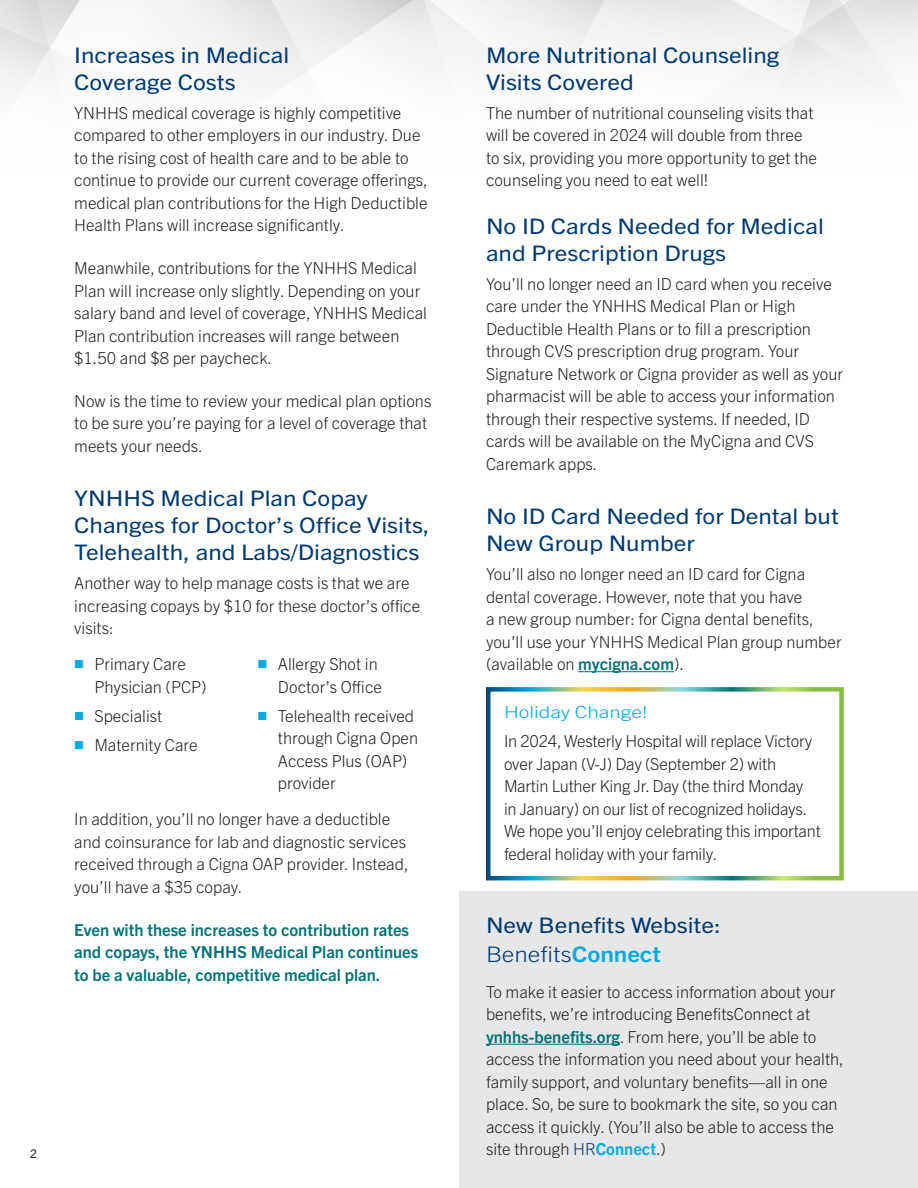
<style>
.page{position:relative;width:918px;height:1188px;background:#fff}
.page>*{position:absolute;margin:0;border:0;box-sizing:border-box;transform-origin:0 0}
.Header_1{font:21.45px/27px "Trade Gothic Next LT Pro";color:#003a70;scale:1.14 1}
.Body_Text_Print{font:21.45px/27px "Trade Gothic Next LT Pro";color:#003a70;scale:1.14 1}
.Body_Text_Print-2{font:300 16.5px/22.5px "Trade Gothic Next LT Pro";color:#231f20}
.Sidebar{font:300 16.5px/22.5px "Trade Gothic Next LT Pro";letter-spacing:-.015em;color:#231f20}
.Body_Text_Print-3{font:700 16.5px/22.5px "Trade Gothic Next LT Pro";color:#007377}
.Header_3{font:300 16.5px "Trade Gothic Next LT Pro";color:#00a9e0;scale:1.25 1}
.t1{font:12px "Trade Gothic Next LT Pro";color:#231f20}
.s1{font-family:"Sarabun";color:#00a9e0}
.s2{font-weight:700;color:#007377}
.s3{font-weight:300}
.s4{font-weight:700;color:#00a9e0}
.s5{color:#003a70}
</style>
<div class="page">
<svg style="left:159px;top:0;width:123px;height:82px"></svg>
<svg style="left:507px;top:0;width:194px;height:57px"></svg>
<svg style="left:282px;top:0;width:225px;height:82px"></svg>
<svg style="left:701px;top:0;width:217px;height:87px"></svg>
<svg style="left:0;top:0;width:80px;height:89px"></svg>
<hr style="left:578px;top:671px;width:96px;height:1px;background:#007377">
<div style="left:459px;top:891px;width:459px;height:297px;background:#e6e7e9"></div>
<hr style="left:486px;top:1044px;width:134px;height:1px;background:#007377">
<p class="Header_1" style="left:74px;top:40px;width:190px">Increases in Medical<br>Coverage Costs</p>
<p class="Body_Text_Print-2" style="left:74px;top:100px;width:355px">YNHHS medical coverage is highly competitive compared to other employers in our industry. Due to the rising cost of health care and to be able to continue to provide our current coverage offerings, medical plan contributions for the High Deductible Health Plans will increase significantly.</p>
<p class="Body_Text_Print-2" style="left:74px;top:256px;width:354px">Meanwhile, contributions for the YNHHS Medical Plan will increase only slightly. Depending on your salary band and level of coverage, YNHHS Medical Plan contribution increases will range between $1.50 and $8 per paycheck.</p>
<p class="Body_Text_Print-2" style="left:74px;top:388px;width:359px">Now is the time to review your medical plan options to be sure you’re paying for a level of coverage that meets your needs.</p>
<p class="Header_1" style="left:74px;top:483px;width:313px">YNHHS Medical Plan Copay<br>Changes for Doctor’s Office Visits,<br>Telehealth, and Labs/Diagnostics</p>
<p class="Body_Text_Print-2" style="left:74px;top:571px;width:347px">Another way to help manage costs is that we are increasing copays by $10 for these doctor’s office visits:</p>
<p class="Body_Text_Print-2" style="left:94px;top:652px;width:114px;text-indent:-20px"><span class="s1">■</span> Primary Care<br>Physician (PCP)</p>
<p class="Body_Text_Print-2" style="left:74px;top:703px;width:90px"><span class="s1">■</span> Specialist</p>
<p class="Body_Text_Print-2" style="left:74px;top:733px;width:125px"><span class="s1">■</span> Maternity Care</p>
<p class="Body_Text_Print-2" style="left:258px;top:652px;width:126px;text-align:right"><span class="s1">■</span> Allergy Shot in<br>Doctor’s Office</p>
<p class="Body_Text_Print-2" style="left:278px;top:703px;width:142px;text-indent:-20px"><span class="s1">■</span> Telehealth received through Cigna Open<br>Access Plus (OAP) provider</p>
<p class="Body_Text_Print-2" style="left:74px;top:807px;width:336px">In addition, you’ll no longer have a deductible and coinsurance for lab and diagnostic services received through a Cigna OAP provider. Instead, you’ll have a $35 copay.</p>
<p class="Body_Text_Print-3" style="left:74px;top:917px;width:346px">Even with these increases to contribution rates and copays, the YNHHS Medical Plan continues to be a valuable, competitive medical plan.</p>
<p class="Header_1" style="left:486px;top:40px;width:259px">More Nutritional Counseling<br>Visits Covered</p>
<p class="Body_Text_Print-2" style="left:486px;top:100px;width:333px">The number of nutritional counseling visits that will be covered in 2024 will double from three to six, providing you more opportunity to get the counseling you need to eat well!</p>
<p class="Body_Text_Print" style="left:486px;top:211px;width:298px">No ID Cards Needed for Medical and Prescription Drugs</p>
<p class="Body_Text_Print-2" style="left:486px;top:271px;width:359px">You’ll no longer need an ID card when you receive care under the YNHHS Medical Plan or High Deductible Health Plans or to fill a prescription through CVS prescription drug program. Your Signature Network or Cigna provider as well as your pharmacist will be able to access your information through their respective systems. If needed, ID cards will be available on the MyCigna and CVS Caremark apps.</p>
<p class="Header_1" style="left:486px;top:501px;width:311px">No ID Card Needed for Dental but<br>New Group Number</p>
<p class="Body_Text_Print-2" style="left:486px;top:562px;width:357px">You’ll also no longer need an ID card for Cigna dental coverage. However, note that you have<br>a new group number: for Cigna dental benefits, you’ll use your YNHHS Medical Plan group number (available on <span class="s2">mycigna.com</span>).</p>
<p class="Header_3" style="left:504px;top:700px;width:117px">Holiday Change!</p>
<p class="Sidebar" style="left:504px;top:729px;width:318px">In 2024, Westerly Hospital will replace Victory over Japan (V-J) Day (September 2) with Martin Luther King Jr. Day (the third Monday<br>in January) on our list of recognized holidays.<br>We hope you’ll enjoy celebrating this important federal holiday with your family.</p>
<p class="Header_1" style="left:486px;top:910px;width:208px;line-height:28.5px">New Benefits Website:<br><span class="s3">Benefits</span><span class="s4">Connect</span></p>
<p class="Body_Text_Print-2" style="left:486px;top:979px;width:359px">To make it easier to access information about your benefits, we’re introducing BenefitsConnect at <span class="s2">ynhhs-benefits.org</span>. From here, you’ll be able to access the information you need about your health, family support, and voluntary benefits—all in one place. So, be sure to bookmark the site, so you can access it quickly. (You’ll also be able to access the</p>
<p class="t1" style="left:30px;top:1146px;width:8px">2</p>
<p class="Body_Text_Print-2" style="left:486px;top:1137px;width:182px">site through <span class="s5">HR</span><span class="s4">Connect</span>.)</p>
</div>
